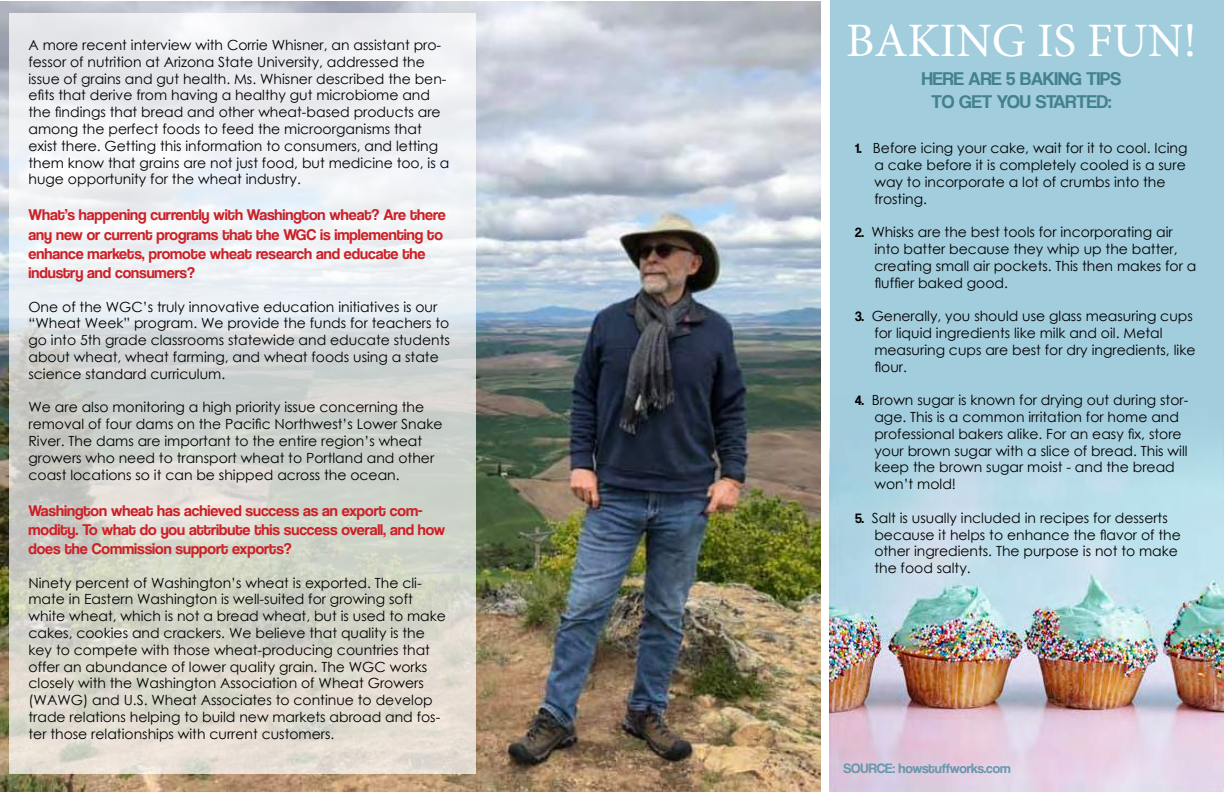
<style>
.page{position:relative;width:1224px;height:792px;background:#fff}
.page>*{position:absolute;margin:0;border:0;box-sizing:border-box;transform-origin:0 0}
.t1{font:48px "Minion Pro";color:#fff}
.t2{font:19px/22.8px "Coolvetica Rg";color:#43818e;text-align:center}
.t3{font:16px/19.2px "Coolvetica Rg";color:#cc2027}
.t4{font:14px/16.8px "Century Gothic";color:#000}
.t5{font:14px "Coolvetica Rg";color:#6798ac}
.s1{font-family:"Coolvetica Rg"}
</style>
<div class="page">
<img style="left:0;top:2px;width:820px;height:790px">
<svg style="left:9px;top:14px;width:466px;height:760px"></svg>
<div style="left:830px;top:0;width:394px;height:506px;background:#a2cddd"></div>
<img style="left:830px;top:436px;width:393px;height:356px">
<p class="t4" style="left:28px;top:36px;width:422px">A more recent interview with Corrie Whisner, an assistant pro&shy;fessor of nutrition at Arizona State University, addressed the issue of grains and gut health. Ms. Whisner described the ben&shy;efits that derive from having a healthy gut microbiome and the findings that bread and other wheat-based products are among the perfect foods to feed the microorganisms that exist there. Getting this information to consumers, and letting them know that grains are not just food, but medicine too, is a huge opportunity for the wheat industry.</p>
<p class="t3" style="left:28px;top:205px;width:419px">What’s happening currently with Washington wheat? Are there any new or current programs that the WGC is implementing to enhance markets, promote wheat research and educate the industry and consumers?</p>
<p class="t4" style="left:28px;top:298px;width:423px">One of the WGC’s truly innovative education initiatives is our “Wheat Week” program. We provide the funds for teachers to go into 5th grade classrooms statewide and educate students about wheat, wheat farming, and wheat foods using a state science standard curriculum.</p>
<p class="t4" style="left:28px;top:399px;width:415px">We are also monitoring a high priority issue concerning the removal of four dams on the Pacific Northwest’s Lower Snake River. The dams are important to the entire region’s wheat growers who need to transport wheat to Portland and other coast locations so it can be shipped across the ocean.</p>
<p class="t3" style="left:28px;top:500px;width:418px">Washington wheat has achieved success as an export com&shy;modity. To what do you attribute this success overall, and how does the Commission support exports?</p>
<p class="t4" style="left:28px;top:574px;width:419px">Ninety percent of Washington’s wheat is exported. The cli&shy;mate in Eastern Washington is well-suited for growing soft white wheat, which is not a bread wheat, but is used to make cakes, cookies and crackers. We believe that quality is the key to compete with those wheat-producing countries that offer an abundance of lower quality grain. The WGC works closely with the Washington Association of Wheat Growers (WAWG) and U.S. Wheat Associates to continue to develop trade relations helping to build new markets abroad and fos&shy;ter those relationships with current customers.</p>
<h1 class="t1" style="left:846px;top:9px;width:352px">BAKING IS FUN!</h1>
<h2 class="t2" style="left:922px;top:67px;width:201px">HERE ARE 5 BAKING TIPS<br>TO GET YOU STARTED:</h2>
<p class="t4" style="left:874px;top:140px;width:315px;text-indent:-19px"><span class="s1">1.</span> Before icing your cake, wait for it to cool. Icing a cake before it is completely cooled is a sure way to incorporate a lot of crumbs into the frosting.</p>
<p class="t4" style="left:874px;top:224px;width:323px;text-indent:-19px"><span class="s1">2.</span> Whisks are the best tools for incorporating air into batter because they whip up the batter, creating small air pockets. This then makes for a fluffier baked good.</p>
<p class="t4" style="left:874px;top:308px;width:323px;text-indent:-19px"><span class="s1">3.</span> Generally, you should use glass measuring cups for liquid ingredients like milk and oil. Metal measuring cups are best for dry ingredients, like flour.</p>
<p class="t4" style="left:874px;top:392px;width:316px;text-indent:-19px"><span class="s1">4.</span> Brown sugar is known for drying out during stor&shy;age. This is a common irritation for home and professional bakers alike. For an easy fix, store your brown sugar with a slice of bread. This will keep the brown sugar moist - and the bread won’t mold!</p>
<p class="t4" style="left:874px;top:509px;width:308px;text-indent:-19px"><span class="s1">5.</span> Salt is usually included in recipes for desserts because it helps to enhance the flavor of the other ingredients. The purpose is not to make the food salty.</p>
<p class="t5" style="left:844px;top:760px;width:169px">SOURCE: howstuffworks.com</p>
</div>
